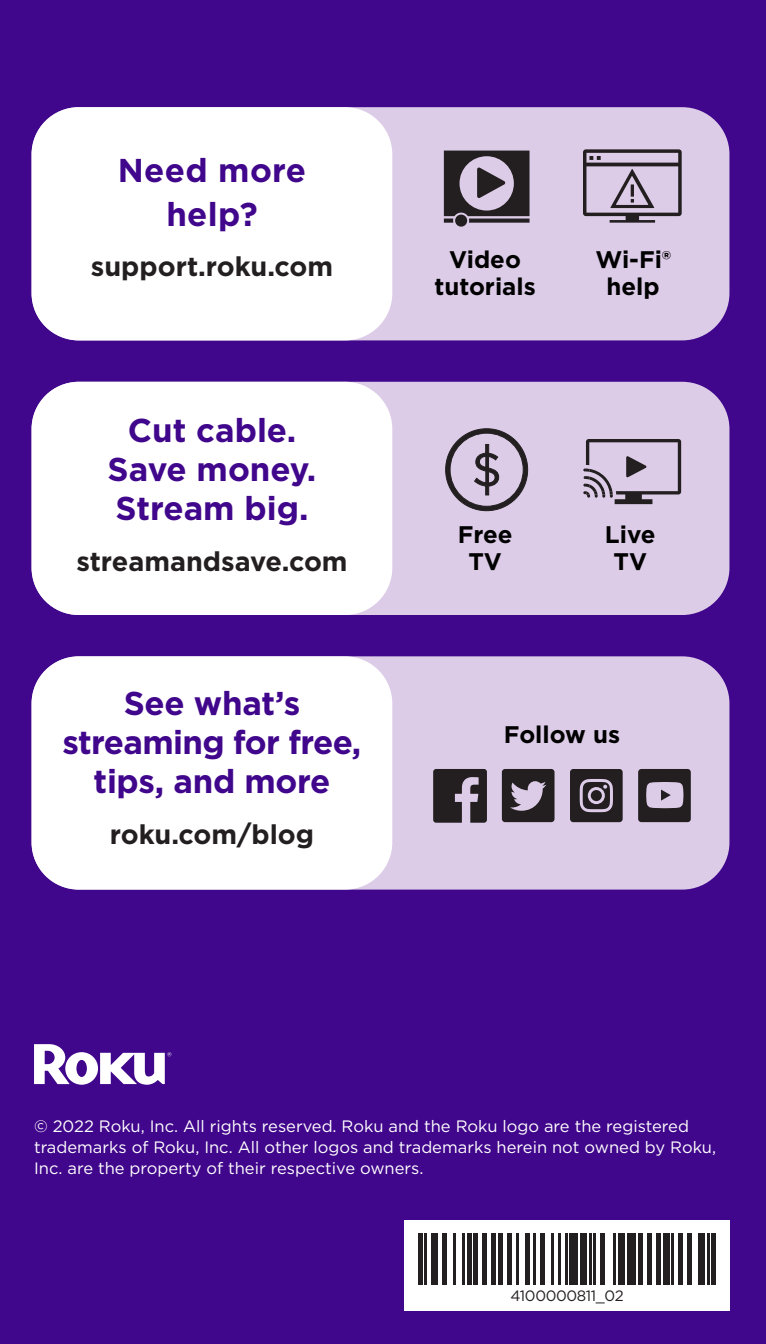
<style>
.page{position:relative;width:766px;height:1344px;background:#fff}
.page>*{position:absolute;margin:0;border:0;box-sizing:border-box;transform-origin:0 0}
.t1{font:700 33px/39px "Gotham";letter-spacing:-.01em;color:#40068b;text-align:center}
.t2{font:700 33px/43.2px "Gotham";letter-spacing:.01em;color:#40068b;text-align:center}
.t3{font:700 27px "Gotham";color:#231f20}
.t4{font:700 24px/27px "Gotham";color:#000;text-align:center}
.t5{font:16.5px/21px "Gotham";color:#fff}
.t6{font:15px "Gotham";letter-spacing:-.025em;color:#231f20}
</style>
<div class="page">
<div style="left:0;top:0;width:765px;height:1344px;background:#40068b"></div>
<div style="left:32px;top:107px;width:697px;height:233px;background:#ddcce8;border-radius:47px"></div>
<div style="left:32px;top:107px;width:360px;height:233px;background:#fff;border-radius:47px"></div>
<div style="left:32px;top:656px;width:697px;height:233px;background:#ddcce8;border-radius:47px"></div>
<div style="left:32px;top:656px;width:360px;height:233px;background:#fff;border-radius:47px"></div>
<div style="left:32px;top:382px;width:697px;height:233px;background:#ddcce8;border-radius:47px"></div>
<div style="left:32px;top:382px;width:360px;height:233px;background:#fff;border-radius:47px"></div>
<svg style="left:443px;top:151px;width:86px;height:76px"></svg>
<svg style="left:583px;top:149px;width:98px;height:74px"></svg>
<svg style="left:433px;top:769px;width:54px;height:53px"></svg>
<svg style="left:638px;top:769px;width:52px;height:53px"></svg>
<svg style="left:501px;top:769px;width:53px;height:53px"></svg>
<svg style="left:570px;top:769px;width:52px;height:53px;background:#423c42"></svg>
<svg style="left:445px;top:428px;width:82px;height:83px"></svg>
<svg style="left:583px;top:439px;width:98px;height:65px"></svg>
<div style="left:404px;top:1220px;width:325px;height:91px;background:#fff"></div>
<svg style="left:34px;top:1044px;width:137px;height:40px"></svg>
<hr style="left:418px;top:1233px;width:4px;height:51px;background:#231f20">
<hr style="left:424px;top:1233px;width:3px;height:51px;background:#231f20">
<div style="left:431px;top:1233px;width:7px;height:51px;background:#231f20"></div>
<div style="left:442px;top:1233px;width:5px;height:51px;background:#231f20"></div>
<hr style="left:453px;top:1233px;width:3px;height:51px;background:#231f20">
<hr style="left:462px;top:1233px;width:2px;height:51px;background:#231f20">
<hr style="left:467px;top:1233px;width:4px;height:51px;background:#231f20">
<div style="left:473px;top:1233px;width:5px;height:51px;background:#231f20"></div>
<div style="left:482px;top:1233px;width:5px;height:51px;background:#231f20"></div>
<div style="left:491px;top:1233px;width:5px;height:51px;background:#231f20"></div>
<hr style="left:498px;top:1233px;width:4px;height:51px;background:#231f20">
<hr style="left:507px;top:1233px;width:4px;height:51px;background:#231f20">
<hr style="left:516px;top:1233px;width:2px;height:51px;background:#231f20">
<div style="left:524px;top:1233px;width:5px;height:51px;background:#231f20"></div>
<hr style="left:533px;top:1233px;width:3px;height:51px;background:#231f20">
<hr style="left:540px;top:1233px;width:4px;height:51px;background:#231f20">
<hr style="left:551px;top:1233px;width:2px;height:51px;background:#231f20">
<hr style="left:558px;top:1233px;width:2px;height:51px;background:#231f20">
<hr style="left:564px;top:1233px;width:3px;height:51px;background:#231f20">
<div style="left:569px;top:1233px;width:9px;height:51px;background:#231f20"></div>
<div style="left:580px;top:1233px;width:7px;height:51px;background:#231f20"></div>
<hr style="left:589px;top:1233px;width:2px;height:51px;background:#231f20">
<hr style="left:593px;top:1233px;width:3px;height:51px;background:#231f20">
<hr style="left:600px;top:1233px;width:4px;height:51px;background:#231f20">
<hr style="left:613px;top:1233px;width:3px;height:51px;background:#231f20">
<div style="left:618px;top:1233px;width:6px;height:51px;background:#231f20"></div>
<div style="left:627px;top:1233px;width:9px;height:51px;background:#231f20"></div>
<hr style="left:638px;top:1233px;width:4px;height:51px;background:#231f20">
<hr style="left:647px;top:1233px;width:4px;height:51px;background:#231f20">
<hr style="left:656px;top:1233px;width:4px;height:51px;background:#231f20">
<div style="left:662px;top:1233px;width:7px;height:51px;background:#231f20"></div>
<hr style="left:671px;top:1233px;width:2px;height:51px;background:#231f20">
<hr style="left:678px;top:1233px;width:4px;height:51px;background:#231f20">
<hr style="left:687px;top:1233px;width:4px;height:51px;background:#231f20">
<div style="left:698px;top:1233px;width:6px;height:51px;background:#231f20"></div>
<hr style="left:707px;top:1233px;width:2px;height:51px;background:#231f20">
<hr style="left:711px;top:1233px;width:4px;height:51px;background:#231f20">
<h1 class="t2" style="left:118px;top:149px;width:190px">Need more help?</h1>
<h2 class="t3" style="left:91px;top:248px;width:244px">support.roku.com</h2>
<h1 class="t1" style="left:108px;top:411px;width:210px">Cut cable.<br>Save money.<br>Stream big.</h1>
<h2 class="t3" style="left:76px;top:543px;width:273px">streamandsave.com</h2>
<h1 class="t1" style="left:63px;top:684px;width:300px">See what’s streaming for free, tips, and more</h1>
<h2 class="t3" style="left:110px;top:816px;width:205px">roku.com/blog</h2>
<h3 class="t4" style="left:434px;top:245px;width:103px">Video tutorials</h3>
<h3 class="t4" style="left:595px;top:245px;width:77px">Wi-Fi® help</h3>
<h3 class="t4" style="left:457px;top:521px;width:56px">Free<br>TV</h3>
<h3 class="t4" style="left:604px;top:521px;width:52px">Live<br>TV</h3>
<h3 class="t4" style="left:504px;top:721px;width:118px">Follow us</h3>
<p class="t5" style="left:34px;top:1115px;width:683px">© 2022 Roku, Inc. All rights reserved. Roku and the Roku logo are the registered trademarks of Roku, Inc. All other logos and trademarks herein not owned by Roku,<br>Inc. are the property of their respective owners.</p>
<p class="t6" style="left:510px;top:1286px;width:115px">4100000811_02</p>
</div>
